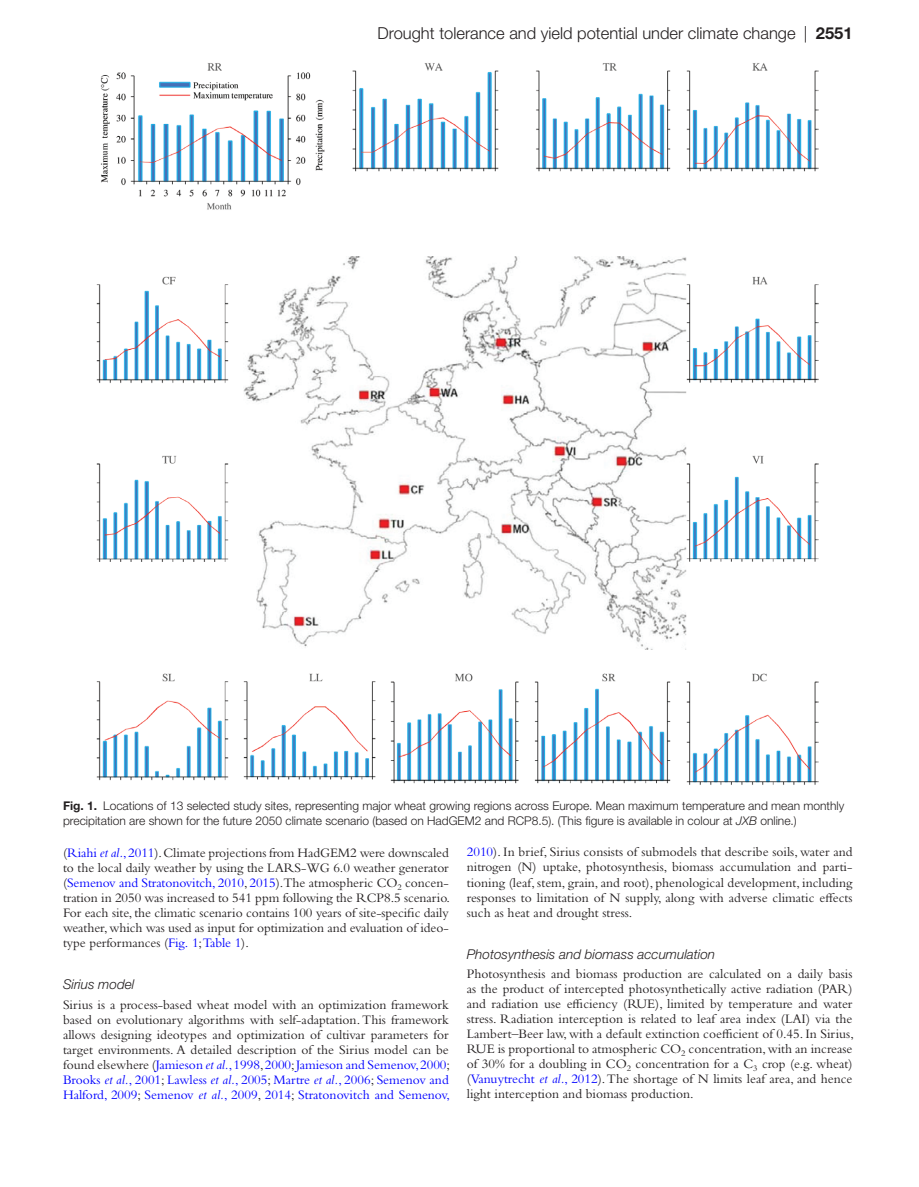
<style>
.page{position:relative;width:919px;height:1187px;background:#fff}
.page>*{position:absolute;margin:0;border:0;box-sizing:border-box;transform-origin:0 0}
.t1{font:300 16.5px "Helvetica Neue LT Std";color:#231f20}
.t2{font:13.5px/15px "Bembo Std";color:#231f20;text-align:justify}
.t3{font:italic 300 13.5px "Helvetica Neue LT Std";color:#231f20}
.t4{font:300 12px/15px "Helvetica Neue LT Std";color:#231f20}
.s1{font-weight:700}
.s2{font-style:italic}
.s3{color:#00f}
.s4{font-style:italic;color:#00f}
</style>
<div class="page">
<img style="left:97px;top:63px;width:721px;height:722px">
<p class="t1" style="left:377px;top:23px;width:476px">Drought tolerance and yield potential under climate change | <span class="s1">2551</span></p>
<p class="t4" style="left:63px;top:797px;width:782px"><span class="s1">Fig. 1.</span> Locations of 13 selected study sites, representing major wheat growing regions across Europe. Mean maximum temperature and mean monthly precipitation are shown for the future 2050 climate scenario (based on HadGEM2 and RCP8.5). (This figure is available in colour at <span class="s2">JXB</span> online.)</p>
<p class="t2" style="left:63px;top:845px;width:388px">(<span class="s3">Riahi</span> <span class="s4">et al.</span><span class="s3">, 2011</span>). Climate projections from HadGEM2 were downscaled to the local daily weather by using the LARS-WG 6.0 weather generator (<span class="s3">Semenov and Stratonovitch, 2010</span>, <span class="s3">2015</span>).The atmospheric CO<sub>2</sub> concen&shy;tration in 2050 was increased to 541 ppm following the RCP8.5 scenario.<br>For each site, the climatic scenario contains 100 years of site-specific daily weather, which was used as input for optimization and evaluation of ideo&shy;type performances (<span class="s3">Fig. 1</span>;<span class="s3">Table 1</span>).</p>
<p class="t3" style="left:63px;top:976px;width:73px">Sirius model</p>
<p class="t2" style="left:63px;top:996px;width:388px">Sirius is a process-based wheat model with an optimization framework based on evolutionary algorithms with self-adaptation. This framework allows designing ideotypes and optimization of cultivar parameters for target environments. A detailed description of the Sirius model can be found elsewhere (<span class="s3">Jamieson</span> <span class="s4">et al.</span><span class="s3">, 1998</span>, <span class="s3">2000</span>; <span class="s3">Jamieson and Semenov, 2000</span>; <span class="s3">Brooks</span> <span class="s4">et al.</span><span class="s3">, 2001</span>; <span class="s3">Lawless</span> <span class="s4">et al.</span><span class="s3">, 2005</span>; <span class="s3">Martre</span> <span class="s4">et al.</span><span class="s3">, 2006</span>; <span class="s3">Semenov and Halford, 2009</span>; <span class="s3">Semenov</span> <span class="s4">et al.</span><span class="s3">, 2009</span>, <span class="s3">2014</span>; <span class="s3">Stratonovitch and Semenov,</span></p>
<p class="t2" style="left:466px;top:844px;width:387px"><span class="s3">2010</span>). In brief, Sirius consists of submodels that describe soils, water and nitrogen (N) uptake, photosynthesis, biomass accumulation and parti&shy;tioning (leaf, stem, grain, and root), phenological development, including responses to limitation of N supply, along with adverse climatic effects such as heat and drought stress.</p>
<p class="t3" style="left:466px;top:945px;width:250px">Photosynthesis and biomass accumulation</p>
<p class="t2" style="left:466px;top:965px;width:388px">Photosynthesis and biomass production are calculated on a daily basis as the product of intercepted photosynthetically active radiation (PAR) and radiation use efficiency (RUE), limited by temperature and water stress. Radiation interception is related to leaf area index (LAI) via the Lambert–Beer law, with a default extinction coefficient of 0.45. In Sirius, RUE is proportional to atmospheric CO<sub>2</sub> concentration, with an increase of 30% for a doubling in CO<sub>2</sub> concentration for a C<sub>3</sub> crop (e.g. wheat) (<span class="s3">Vanuytrecht</span> <span class="s4">et al.</span><span class="s3">, 2012</span>). The shortage of N limits leaf area, and hence light interception and biomass production.</p>
</div>
